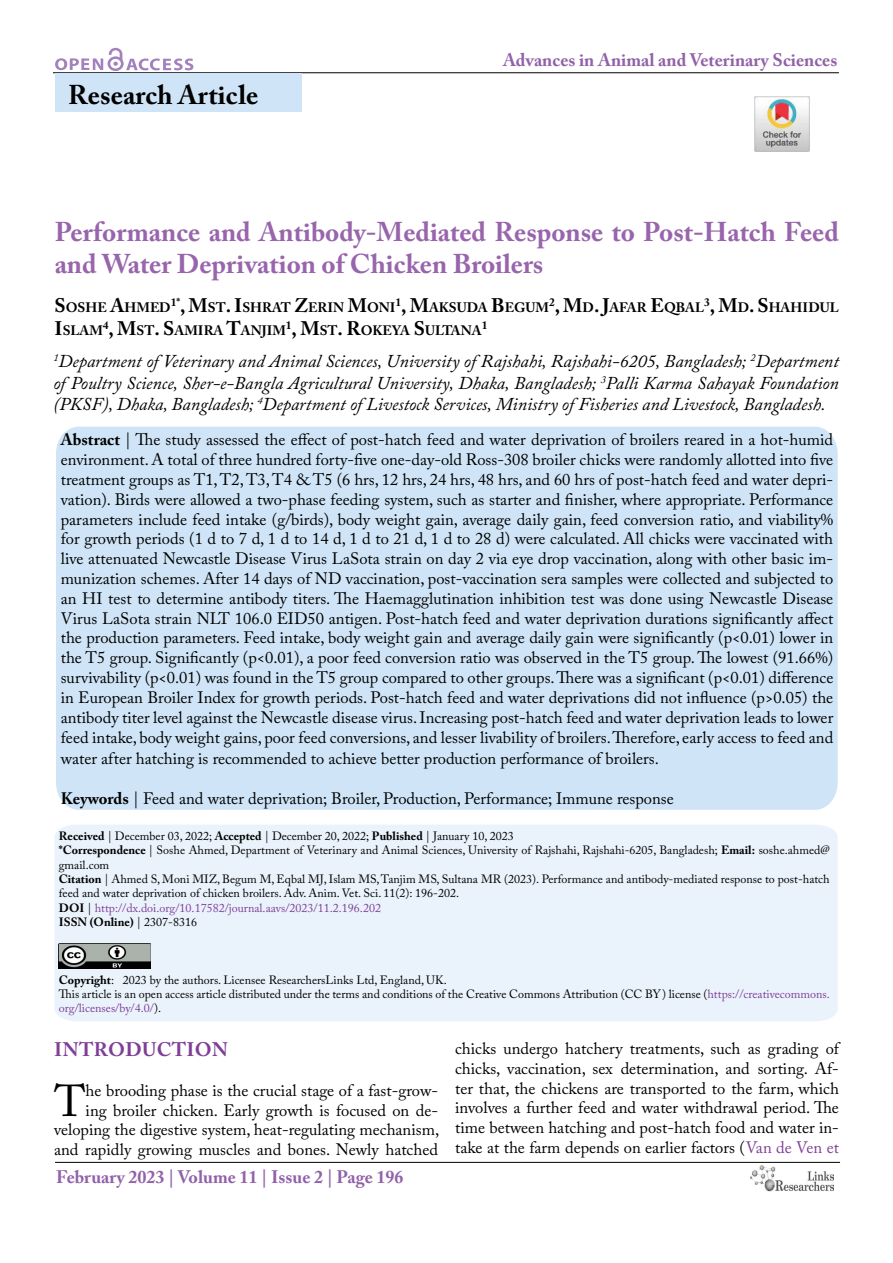
<style>
.page{position:relative;width:893px;height:1263px;background:#fff}
.page>*{position:absolute;margin:0;border:0;box-sizing:border-box;transform-origin:0 0}
.t1{font:44.4px "Adobe Caslon Pro";color:#000}
.t2{font:700 27px/32.4px "Adobe Caslon Pro";color:#7f3f98}
.t3{font:700 27px "Adobe Caslon Pro";letter-spacing:.005em;color:#000}
.t4{font:700 19.5px "Adobe Caslon Pro";letter-spacing:.025em;color:#7f3f98}
.t5{font:italic 18px/21.6px "Adobe Caslon Pro";color:#000;text-align:justify}
.t6{font:700 18px "Adobe Caslon Pro";color:#9161a9}
.t7{font:16.5px/19.8px "Adobe Caslon Pro";color:#000;text-align:justify}
.t8{font:700 13.65px/23.4px "Adobe Caslon Pro";color:#000}
.t9{font:12px/14.4px "Adobe Caslon Pro";color:#000}
.t10{font:700 11.4px "Adobe Caslon Pro";color:#000}
.s1{font-size:19.5px}
.s2{font-weight:700}
.s3{color:#7f3f98}
</style>
<div class="page">
<hr style="left:53px;top:72px;width:786px;height:1px;background:#000">
<hr style="left:55px;top:1162px;width:785px;height:1px;background:#000">
<svg style="left:55px;top:48px;width:138px;height:23px"></svg>
<img style="left:750px;top:1166px;width:83px;height:26px">
<div style="left:55px;top:74px;width:247px;height:38px;background:#cfe5f7"></div>
<div style="left:56px;top:427px;width:782px;height:383px;background:#cfe5f7"></div>
<div style="left:55px;top:825px;width:783px;height:196px;background:#eaf3fb"></div>
<img style="left:59px;top:943px;width:91px;height:25px">
<img style="left:754px;top:96px;width:55px;height:56px">
<h2 class="t3" style="left:68px;top:79px;width:192px">Research Article</h2>
<p class="t6" style="left:503px;top:50px;width:336px">Advances in Animal and Veterinary Sciences</p>
<h2 class="t2" style="left:55px;top:215px;width:786px">Performance and Antibody-Mediated Response to Post-Hatch Feed and Water Deprivation of Chicken Broilers</h2>
<p class="t8" style="left:55px;top:296px;width:786px"><span class="s1">S</span>OSHE <span class="s1">A</span>HMED<sup>1*</sup><span class="s1">, M</span>ST<span class="s1">. I</span>SHRAT <span class="s1">Z</span>ERIN <span class="s1">M</span>ONI<sup>1</sup><span class="s1">, M</span>AKSUDA <span class="s1">B</span>EGUM<sup>2</sup><span class="s1">, M</span>D<span class="s1">. J</span>AFAR <span class="s1">E</span>QBAL<sup>3</sup><span class="s1">, M</span>D<span class="s1">. S</span>HAHIDUL<br><span class="s1">I</span>SLAM<sup>4</sup><span class="s1">, M</span>ST<span class="s1">. S</span>AMIRA <span class="s1">T</span>ANJIM<sup>1</sup><span class="s1">, M</span>ST<span class="s1">. R</span>OKEYA <span class="s1">S</span>ULTANA</p>
<p class="t10" style="left:482px;top:318px;width:7px">1</p>
<p class="t5" style="left:53px;top:350px;width:787px"><sup>1</sup>Department of Veterinary and Animal Sciences, University of Rajshahi, Rajshahi-6205, Bangladesh; <sup>2</sup>Department of Poultry Science, Sher-e-Bangla Agricultural University, Dhaka, Bangladesh; <sup>3</sup>Palli Karma Sahayak Foundation (PKSF), Dhaka, Bangladesh; <sup>4</sup>Department of Livestock Services, Ministry of Fisheries and Livestock, Bangladesh.</p>
<p class="t7" style="left:61px;top:430px;width:774px"><span class="s2">Abstract</span> | The study assessed the effect of post-hatch feed and water deprivation of broilers reared in a hot-humid environment. A total of three hundred forty-five one-day-old Ross-308 broiler chicks were randomly allotted into five treatment groups as T1, T2, T3, T4 &amp; T5 (6 hrs, 12 hrs, 24 hrs, 48 hrs, and 60 hrs of post-hatch feed and water depri&shy;vation). Birds were allowed a two-phase feeding system, such as starter and finisher, where appropriate. Performance parameters include feed intake (g/birds), body weight gain, average daily gain, feed conversion ratio, and viability% for growth periods (1 d to 7 d, 1 d to 14 d, 1 d to 21 d, 1 d to 28 d) were calculated. All chicks were vaccinated with live attenuated Newcastle Disease Virus LaSota strain on day 2 via eye drop vaccination, along with other basic im&shy;munization schemes. After 14 days of ND vaccination, post-vaccination sera samples were collected and subjected to an HI test to determine antibody titers. The Haemagglutination inhibition test was done using Newcastle Disease Virus LaSota strain NLT 106.0 EID50 antigen. Post-hatch feed and water deprivation durations significantly affect the production parameters. Feed intake, body weight gain and average daily gain were significantly (p&lt;0.01) lower in the T5 group. Significantly (p&lt;0.01), a poor feed conversion ratio was observed in the T5 group. The lowest (91.66%) survivability (p&lt;0.01) was found in the T5 group compared to other groups. There was a significant (p&lt;0.01) difference in European Broiler Index for growth periods. Post-hatch feed and water deprivations did not influence (p&gt;0.05) the antibody titer level against the Newcastle disease virus. Increasing post-hatch feed and water deprivation leads to lower feed intake, body weight gains, poor feed conversions, and lesser livability of broilers. Therefore, early access to feed and</p>
<p class="t7" style="left:61px;top:748px;width:600px">water after hatching is recommended to achieve better production performance of broilers.</p>
<p class="t7" style="left:61px;top:788px;width:614px"><span class="s2">Keywords</span> | Feed and water deprivation; Broiler, Production, Performance; Immune response</p>
<p class="t9" style="left:59px;top:828px;width:772px"><span class="s2">Received</span> | December 03, 2022; <span class="s2">Accepted</span> | December 20, 2022; <span class="s2">Published</span> | January 10, 2023<br><span class="s2">*Correspondence</span> | Soshe Ahmed, Department of Veterinary and Animal Sciences, University of Rajshahi, Rajshahi-6205, Bangladesh; <span class="s2">Email:</span> soshe.ahmed@ gmail.com<br><span class="s2">Citation</span> | Ahmed S, Moni MIZ, Begum M, Eqbal MJ, Islam MS, Tanjim MS, Sultana MR (2023). Performance and antibody-mediated response to post-hatch feed and water deprivation of chicken broilers. Adv. Anim. Vet. Sci. 11(2): 196-202.<br><span class="s2">DOI</span> | <span class="s3">http://dx.doi.org/10.17582/journal.aavs/2023/11.2.196.202<br></span><span class="s2">ISSN (Online)</span> | 2307-8316</p>
<p class="t9" style="left:59px;top:972px;width:772px"><span class="s2">Copyright</span>: 2023 by the authors. Licensee ResearchersLinks Ltd, England, UK.<br>This article is an open access article distributed under the terms and conditions of the Creative Commons Attribution (CC BY) license (<span class="s3">https://creativecommons. org/licenses/by/4.0/</span>).</p>
<p class="t4" style="left:54px;top:1038px;width:175px">Introduction</p>
<h1 class="t1" style="left:54px;top:1074px;width:33px">T</h1>
<p class="t7" style="left:54px;top:1080px;width:387px;text-align:right">he brooding phase is the crucial stage of a fast-grow-<br>ing broiler chicken. Early growth is focused on de&shy;veloping the digestive system, heat-regulating mechanism, and rapidly growing muscles and bones. Newly hatched</p>
<p class="t6" style="left:56px;top:1166px;width:349px">February 2023 | Volume 11 | Issue 2 | Page 196</p>
<p class="t7" style="left:455px;top:1038px;width:385px">chicks undergo hatchery treatments, such as grading of chicks, vaccination, sex determination, and sorting. Af&shy;ter that, the chickens are transported to the farm, which involves a further feed and water withdrawal period. The time between hatching and post-hatch food and water in&shy;take at the farm depends on earlier factors (<span class="s3">Van de Ven et</span></p>
</div>
